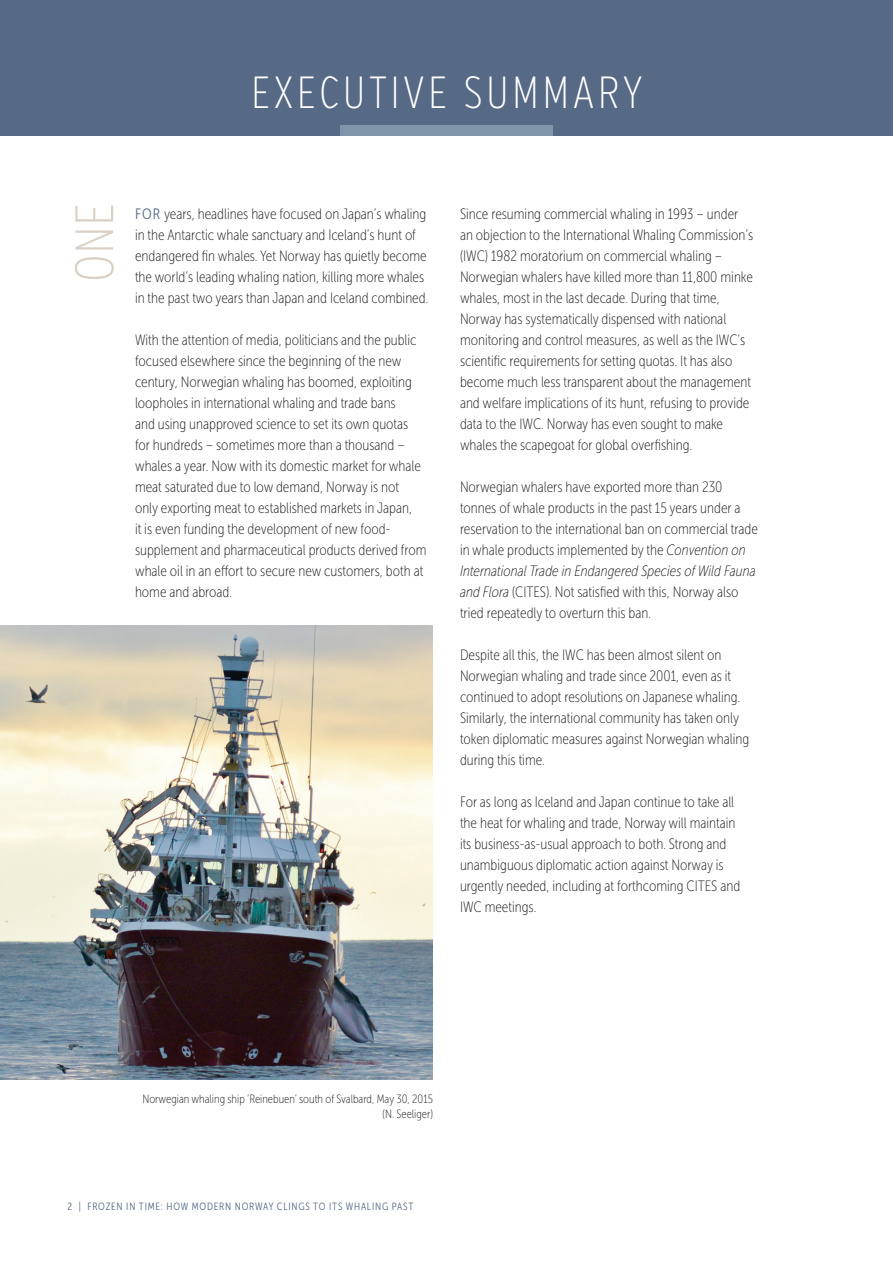
<style>
.page{position:relative;width:893px;height:1263px;background:#fff}
.page>*{position:absolute;margin:0;border:0;box-sizing:border-box;transform-origin:0 0}
.t1{font:200 54px "Verb Comp";color:#dad1c6}
.t2{font:200 45px "Verb Comp";letter-spacing:.075em;color:#fff}
.t3{font:15px/21px "Museo Sans Cond 100";color:#231f20}
.t4{font:12px/15px "Museo Sans Cond 100";color:#231f20;text-align:right}
.t5{font:10.5px "Museo Sans Cond 300";letter-spacing:.075em;color:#566985}
.s1{font-family:"Museo Sans Cond 300";color:#566985}
.s2{font-style:italic}
</style>
<div class="page">
<div style="left:0;top:0;width:893px;height:136px;background:#566985"></div>
<div style="left:340px;top:126px;width:213px;height:10px;background:#8095a9"></div>
<img style="left:0;top:625px;width:433px;height:455px">
<h2 class="t2" style="left:251px;top:67px;width:393px">EXECUTIVE SUMMARY</h2>
<h1 class="t1" style="left:64px;top:282px;width:81px;rotate:-90deg">ONE</h1>
<p class="t3" style="left:135px;top:203px;width:295px"><span class="s1">FOR</span> years, headlines have focused on Japan’s whaling in the Antarctic whale sanctuary and Iceland’s hunt of endangered fin whales. Yet Norway has quietly become the world’s leading whaling nation, killing more whales in the past two years than Japan and Iceland combined.</p>
<p class="t3" style="left:135px;top:329px;width:293px">With the attention of media, politicians and the public focused elsewhere since the beginning of the new century, Norwegian whaling has boomed, exploiting loopholes in international whaling and trade bans<br>and using unapproved science to set its own quotas for hundreds – sometimes more than a thousand – whales a year. Now with its domestic market for whale meat saturated due to low demand, Norway is not<br>only exporting meat to established markets in Japan,<br>it is even funding the development of new food&shy;supplement and pharmaceutical products derived from whale oil in an effort to secure new customers, both at home and abroad.</p>
<p class="t3" style="left:460px;top:203px;width:295px">Since resuming commercial whaling in 1993 – under an objection to the International Whaling Commission’s (IWC) 1982 moratorium on commercial whaling – Norwegian whalers have killed more than 11,800 minke whales, most in the last decade. During that time, Norway has systematically dispensed with national monitoring and control measures, as well as the IWC’s scientific requirements for setting quotas. It has also become much less transparent about the management and welfare implications of its hunt, refusing to provide data to the IWC. Norway has even sought to make whales the scapegoat for global overfishing.</p>
<p class="t3" style="left:460px;top:476px;width:299px">Norwegian whalers have exported more than 230 tonnes of whale products in the past 15 years under a reservation to the international ban on commercial trade in whale products implemented by the <span class="s2">Convention on International Trade in Endangered Species of Wild Fauna and Flora</span> (CITES). Not satisfied with this, Norway also tried repeatedly to overturn this ban.</p>
<p class="t3" style="left:460px;top:644px;width:291px">Despite all this, the IWC has been almost silent on Norwegian whaling and trade since 2001, even as it continued to adopt resolutions on Japanese whaling.<br>Similarly, the international community has taken only token diplomatic measures against Norwegian whaling during this time.</p>
<p class="t3" style="left:460px;top:791px;width:282px">For as long as Iceland and Japan continue to take all the heat for whaling and trade, Norway will maintain its business-as-usual approach to both. Strong and unambiguous diplomatic action against Norway is urgently needed, including at forthcoming CITES and IWC meetings.</p>
<p class="t4" style="left:143px;top:1091px;width:292px">Norwegian whaling ship ‘Reinebuen’ south of Svalbard, May 30, 2015 (N. Seeliger)</p>
<p class="t5" style="left:68px;top:1200px;width:347px">2 | FROZEN IN TIME: HOW MODERN NORWAY CLINGS TO ITS WHALING PAST</p>
</div>
